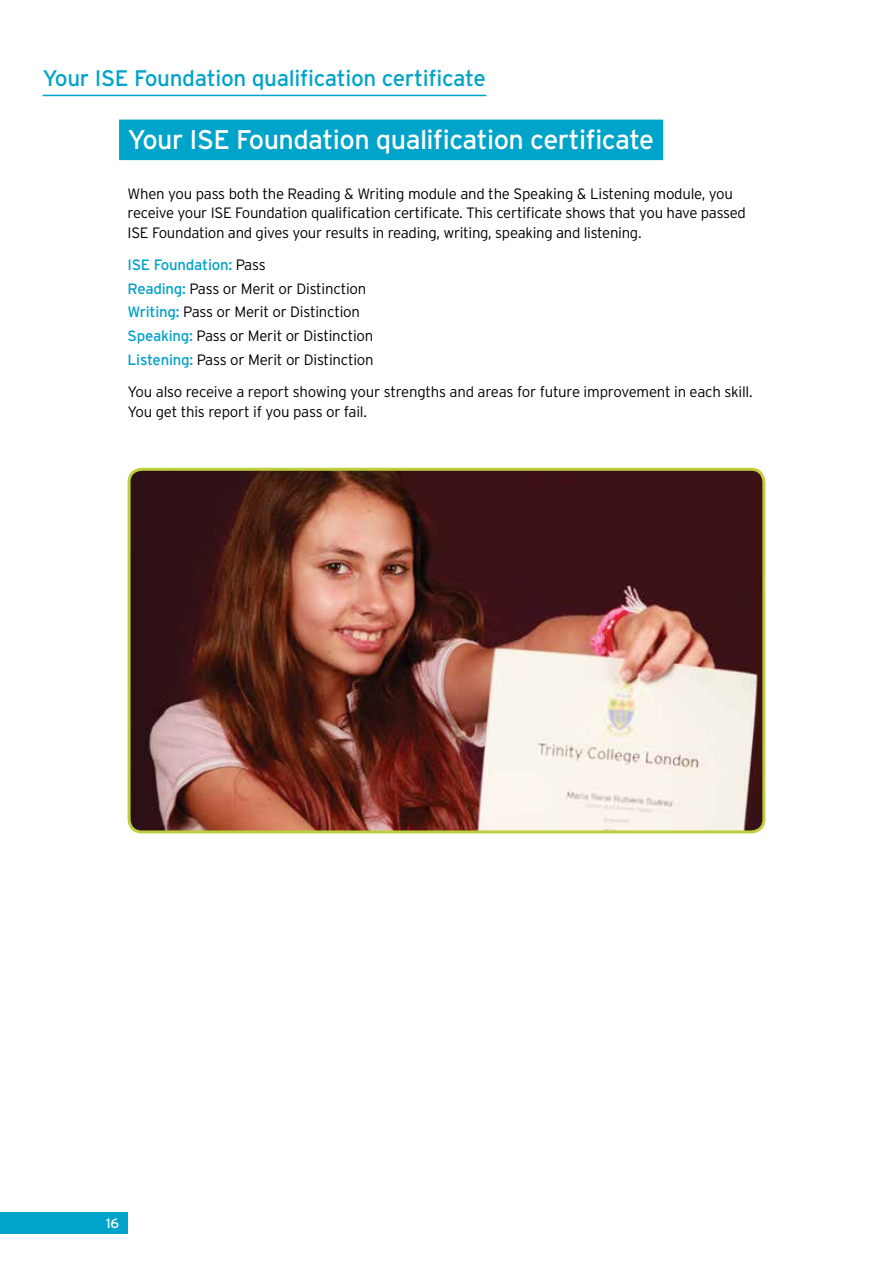
<style>
.page{position:relative;width:893px;height:1263px;background:#fff}
.page>*{position:absolute;margin:0;border:0;box-sizing:border-box;transform-origin:0 0}
.t1{font:27px "Interstate";letter-spacing:-.02em;color:#fff}
.t2{font:22.5px "Interstate";letter-spacing:-.015em;color:#00a3c9}
.t3{font:300 15px/23.7px "Interstate";letter-spacing:-.02em;color:#000}
.t4{font:13.5px "Interstate";color:#fff}
.s1{font-weight:400;color:#00a3c9}
</style>
<div class="page">
<div style="left:0;top:1212px;width:128px;height:21px;background:#00a3c9"></div>
<hr style="left:43px;top:95px;width:443px;height:1px;background:#00a3c9">
<div style="left:119px;top:120px;width:544px;height:40px;background:#00a3c9"></div>
<img style="left:129px;top:469px;width:635px;height:363px">
<div style="left:128px;top:468px;width:637px;height:365px;border:3px solid #bdcf3c;border-radius:13px"></div>
<h2 class="t2" style="left:43px;top:66px;width:445px">Your ISE Foundation qualification certificate</h2>
<h1 class="t1" style="left:128px;top:125px;width:528px">Your ISE Foundation qualification certificate</h1>
<p class="t3" style="left:128px;top:183px;width:620px;line-height:19.5px">When you pass both the Reading &amp; Writing module and the Speaking &amp; Listening module, you receive your ISE Foundation qualification certificate. This certificate shows that you have passed<br>ISE Foundation and gives your results in reading, writing, speaking and listening.</p>
<p class="t3" style="left:128px;top:253px;width:248px"><span class="s1">ISE Foundation:</span> Pass<br><span class="s1">Reading:</span> Pass or Merit or Distinction <span class="s1">Writing:</span> Pass or Merit or Distinction <span class="s1">Speaking:</span> Pass or Merit or Distinction <span class="s1">Listening:</span> Pass or Merit or Distinction</p>
<p class="t3" style="left:128px;top:382px;width:627px;line-height:19.5px">You also receive a report showing your strengths and areas for future improvement in each skill.<br>You get this report if you pass or fail.</p>
<p class="t4" style="left:106px;top:1215px;width:14px">16</p>
</div>
